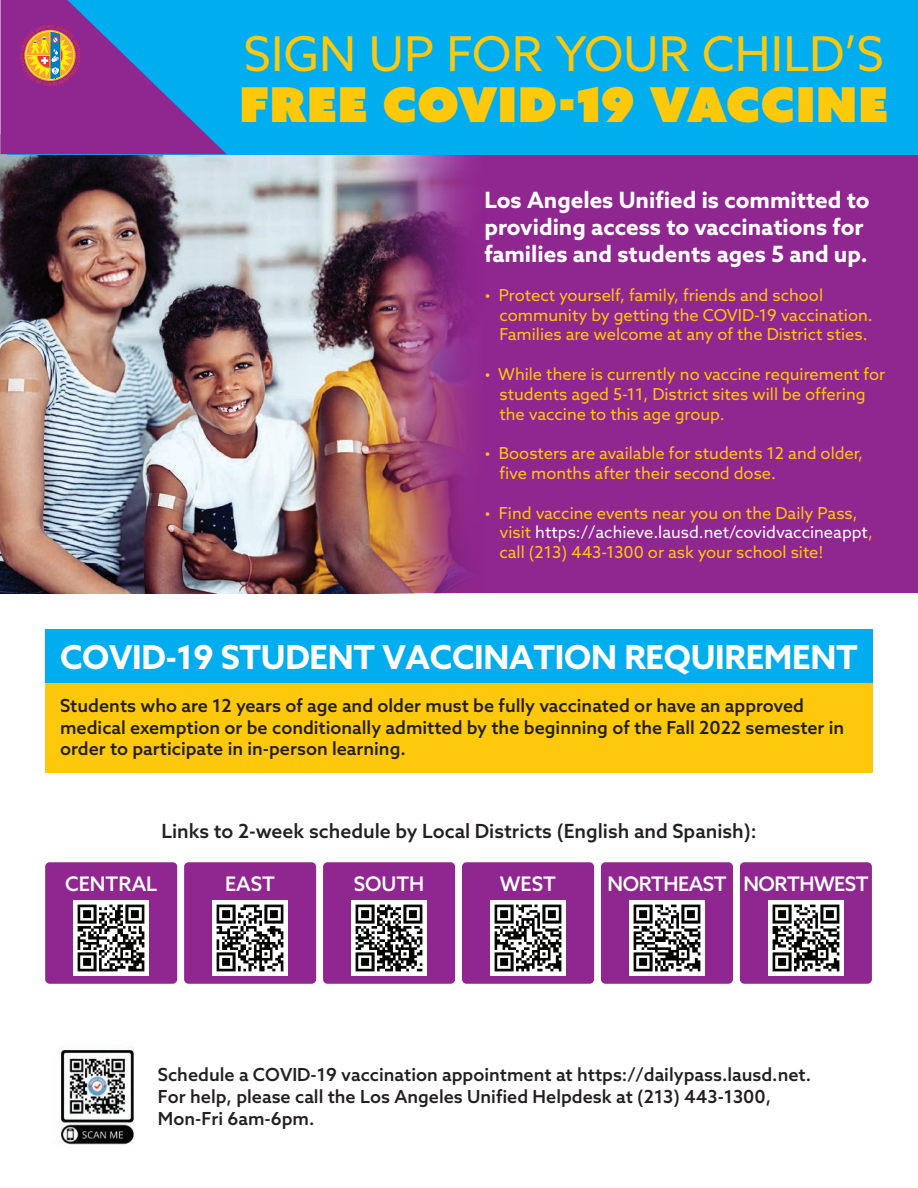
<style>
.page{position:relative;width:918px;height:1188px;background:#fff}
.page>*{position:absolute;margin:0;border:0;box-sizing:border-box;transform-origin:0 0}
.t1{font:48px "Azo Sans";letter-spacing:.005em;color:#fec80b}
.t2{font:48px "Azo Sans Uber";letter-spacing:.015em;color:#fec80b}
.t3{font:700 33px "Azo Sans";letter-spacing:-.01em;color:#fff}
.t4{font:700 22.5px/27px "Azo Sans";color:#fff}
.t5{font:500 20.1px "Azo Sans";letter-spacing:-.01em;color:#fff}
.t6{font:500 19.5px "Azo Sans";color:#231f20}
.t7{font:500 18px/21.6px "Azo Sans";color:#231f20}
.t8{font:16.5px/19.8px "Azo Sans";color:#fec80b}
.s1{color:#fff}
</style>
<div class="page">
<div style="left:18px;top:124px;width:900px;height:469px;background:#90268f"></div>
<img style="left:0;top:154px;width:571px;height:439px">
<div style="left:8px;top:0;width:910px;height:154px;background:#00aeef"></div>
<svg style="left:0;top:0;width:227px;height:154px"></svg>
<img style="left:59px;top:1048px;width:75px;height:97px">
<div style="left:45px;top:629px;width:827px;height:124px;background:#00aeef"></div>
<div style="left:45px;top:683px;width:827px;height:90px;background:#fec80b"></div>
<div style="left:45px;top:862px;width:132px;height:122px;background:#90268f;border-radius:4px"></div>
<img style="left:74px;top:900px;width:75px;height:75px">
<div style="left:184px;top:862px;width:132px;height:122px;background:#90268f;border-radius:4px"></div>
<img style="left:213px;top:900px;width:75px;height:75px">
<div style="left:323px;top:862px;width:132px;height:122px;background:#90268f;border-radius:4px"></div>
<img style="left:352px;top:900px;width:75px;height:75px">
<div style="left:462px;top:862px;width:132px;height:122px;background:#90268f;border-radius:4px"></div>
<img style="left:491px;top:900px;width:75px;height:75px">
<div style="left:601px;top:862px;width:132px;height:122px;background:#90268f;border-radius:4px"></div>
<img style="left:629px;top:900px;width:75px;height:75px">
<div style="left:740px;top:862px;width:132px;height:122px;background:#90268f;border-radius:4px"></div>
<img style="left:768px;top:900px;width:75px;height:75px">
<h1 class="t1" style="left:244px;top:22px;width:641px">SIGN UP FOR YOUR CHILD’S</h1>
<h1 class="t2" style="left:240px;top:72px;width:650px">FREE COVID-19 VACCINE</h1>
<h3 class="t4" style="left:484px;top:187px;width:387px">Los Angeles Unified is committed to providing access to vaccinations for families and students ages 5 and up.</h3>
<p class="t8" style="left:499px;top:285px;width:375px;text-indent:-15px">• Protect yourself, family, friends and school community by getting the COVID-19 vaccination.<br>Families are welcome at any of the District sties.</p>
<p class="t8" style="left:499px;top:364px;width:387px;text-indent:-15px">• While there is currently no vaccine requirement for students aged 5-11, District sites will be offering the vaccine to this age group.</p>
<p class="t8" style="left:499px;top:443px;width:365px;text-indent:-15px">• Boosters are available for students 12 and older, five months after their second dose.</p>
<p class="t8" style="left:499px;top:503px;width:375px;text-indent:-15px">• Find vaccine events near you on the Daily Pass, visit <span class="s1">https://achieve.lausd.net/covidvaccineappt</span>, call (213) 443-1300 or ask your school site!</p>
<h2 class="t3" style="left:60px;top:635px;width:799px">COVID-19 STUDENT VACCINATION REQUIREMENT</h2>
<p class="t7" style="left:60px;top:695px;width:786px">Students who are 12 years of age and older must be fully vaccinated or have an approved medical exemption or be conditionally admitted by the beginning of the Fall 2022 semester in order to participate in in-person learning.</p>
<p class="t6" style="left:161px;top:819px;width:597px">Links to 2-week schedule by Local Districts (English and Spanish):</p>
<p class="t5" style="left:65px;top:871px;width:94px">CENTRAL</p>
<p class="t5" style="left:225px;top:871px;width:51px">EAST</p>
<p class="t5" style="left:354px;top:871px;width:72px">SOUTH</p>
<p class="t5" style="left:500px;top:871px;width:58px">WEST</p>
<p class="t5" style="left:608px;top:871px;width:263px">NORTHEAST NORTHWEST</p>
<p class="t7" style="left:158px;top:1064px;width:655px">Schedule a COVID-19 vaccination appointment at https://dailypass.lausd.net.<br>For help, please call the Los Angeles Unified Helpdesk at (213) 443-1300,<br>Mon-Fri 6am-6pm.</p>
</div>
